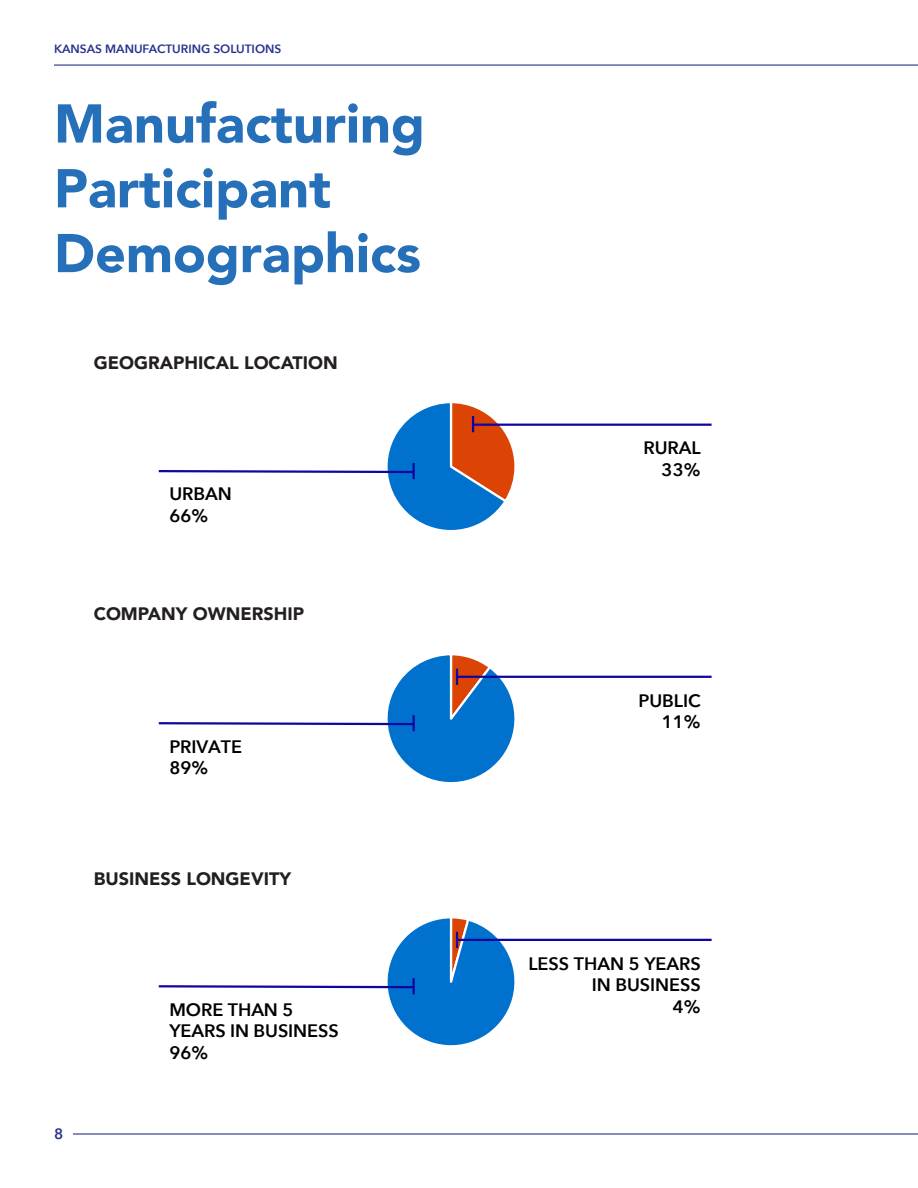
<style>
.page{position:relative;width:918px;height:1188px;background:#fff}
.page>*{position:absolute;margin:0;border:0;box-sizing:border-box;transform-origin:0 0}
.t1{font:900 54px "Avenir";color:#2570b8}
.t2{font:600 18px/21.6px "Avenir Next";letter-spacing:-.005em;color:#000;text-align:right}
.t3{font:900 18px "Avenir";color:#231f20}
.t4{font:600 15px "Avenir Next";color:#29338e}
.t5{font:600 12px "Avenir Next";color:#29338e}
</style>
<div class="page">
<hr style="left:457px;top:939px;width:255px;height:2px;background:#10069f">
<svg style="left:159px;top:918px;width:364px;height:128px"></svg>
<hr style="left:457px;top:676px;width:255px;height:2px;background:#10069f">
<svg style="left:159px;top:655px;width:365px;height:128px"></svg>
<hr style="left:473px;top:424px;width:239px;height:2px;background:#10069f">
<svg style="left:159px;top:403px;width:359px;height:127px"></svg>
<hr style="left:54px;top:64px;width:864px;height:2px;background:#29338e">
<hr style="left:73px;top:1133px;width:845px;height:2px;background:#29338e">
<p class="t5" style="left:54px;top:39px;width:229px">KANSAS MANUFACTURING SOLUTIONS</p>
<p class="t1" style="left:54px;top:77px;width:372px">Manufacturing</p>
<p class="t1" style="left:54px;top:142px;width:279px">Participant</p>
<p class="t1" style="left:54px;top:207px;width:368px">Demographics</p>
<p class="t3" style="left:94px;top:347px;width:246px">GEOGRAPHICAL LOCATION</p>
<p class="t2" style="left:169px;top:483px;width:64px;text-align:left">URBAN<br>66%</p>
<p class="t3" style="left:94px;top:598px;width:212px">COMPANY OWNERSHIP</p>
<p class="t2" style="left:169px;top:735px;width:74px;text-align:left">PRIVATE<br>89%</p>
<p class="t3" style="left:94px;top:864px;width:199px">BUSINESS LONGEVITY</p>
<p class="t2" style="left:644px;top:437px;width:59px">RURAL<br>33%</p>
<p class="t2" style="left:639px;top:689px;width:64px">PUBLIC<br>11%</p>
<p class="t2" style="left:528px;top:952px;width:174px">LESS THAN 5 YEARS<br>IN BUSINESS</p>
<p class="t4" style="left:54px;top:1120px;width:11px">8</p>
<p class="t2" style="left:169px;top:998px;width:126px">MORE THAN 5</p>
<p class="t2" style="left:673px;top:995px;width:29px">4%</p>
<p class="t2" style="left:169px;top:1020px;width:171px;text-align:left">YEARS IN BUSINESS<br>96%</p>
</div>
